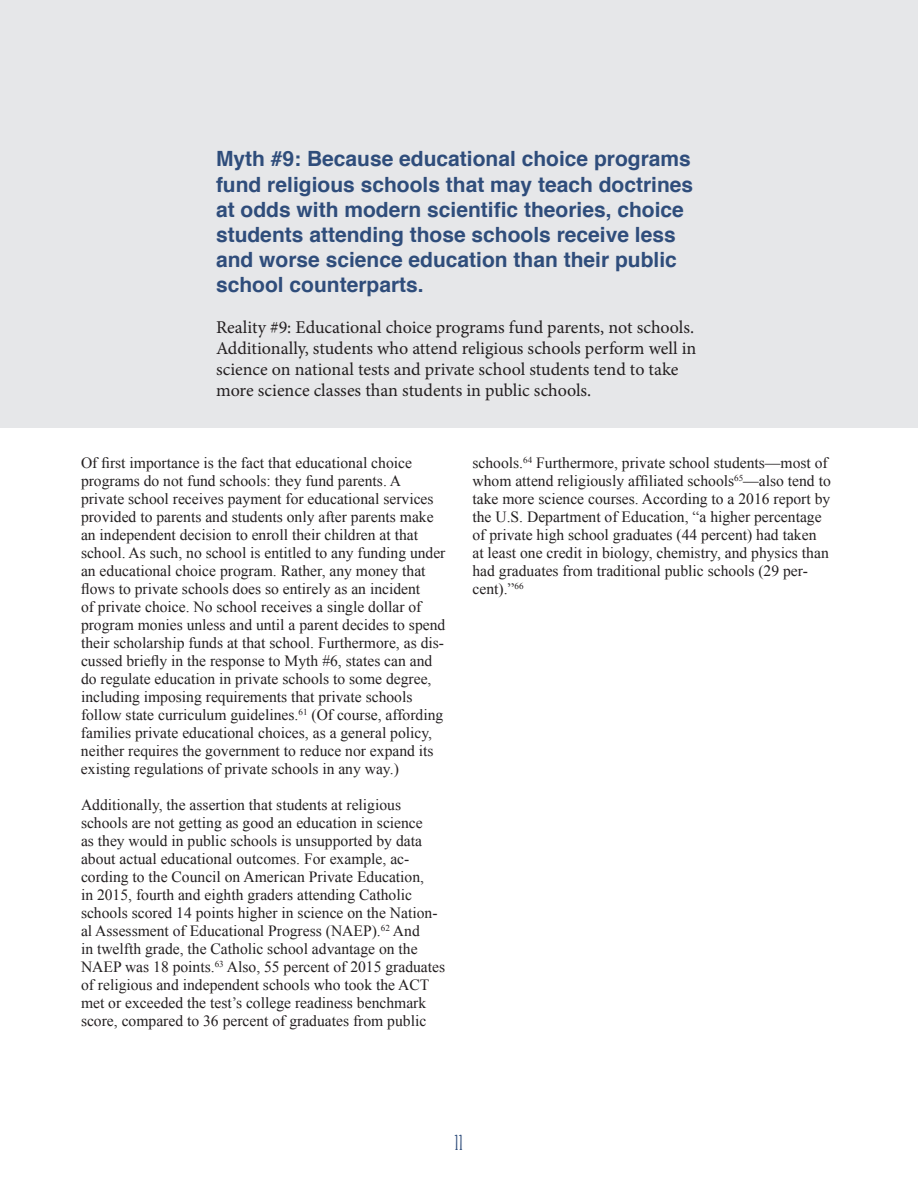
<style>
.page{position:relative;width:918px;height:1188px;background:#fff}
.page>*{position:absolute;margin:0;border:0;box-sizing:border-box;transform-origin:0 0}
.t1{font:700 21px/25.2px "Helvetica";color:#2f4d7b}
.t2{font:21px "Malam";color:#2f4d7b}
.t3{font:18px/20.7px "Minion Pro";letter-spacing:-.005em;color:#231f20}
.t4{font:15.6px/18px "Times New Roman";color:#231f20}
</style>
<div class="page">
<div style="left:0;top:0;width:918px;height:428px;background:#e6e7e9"></div>
<p class="t1" style="left:216px;top:147px;width:479px">Myth #9: Because educational choice programs fund religious schools that may teach doctrines at odds with modern scientific theories, choice students attending those schools receive less and worse science education than their public school counterparts.</p>
<p class="t3" style="left:216px;top:317px;width:482px">Reality #9: Educational choice programs fund parents, not schools.<br>Additionally, students who attend religious schools perform well in science on national tests and private school students tend to take more science classes than students in public schools.</p>
<p class="t4" style="left:81px;top:454px;width:366px">Of first importance is the fact that educational choice programs do not fund schools: they fund parents. A private school receives payment for educational services provided to parents and students only after parents make an independent decision to enroll their children at that school. As such, no school is entitled to any funding under an educational choice program. Rather, any money that flows to private schools does so entirely as an incident<br>of private choice. No school receives a single dollar of program monies unless and until a parent decides to spend their scholarship funds at that school. Furthermore, as dis&shy;cussed briefly in the response to Myth #6, states can and do regulate education in private schools to some degree, including imposing requirements that private schools follow state curriculum guidelines.<sup>61</sup> (Of course, affording families private educational choices, as a general policy, neither requires the government to reduce nor expand its existing regulations of private schools in any way.)</p>
<p class="t4" style="left:81px;top:796px;width:366px">Additionally, the assertion that students at religious schools are not getting as good an education in science<br>as they would in public schools is unsupported by data about actual educational outcomes. For example, ac&shy;cording to the Council on American Private Education,<br>in 2015, fourth and eighth graders attending Catholic schools scored 14 points higher in science on the Nation&shy;al Assessment of Educational Progress (NAEP).<sup>62</sup> And<br>in twelfth grade, the Catholic school advantage on the NAEP was 18 points.<sup>63</sup> Also, 55 percent of 2015 graduates of religious and independent schools who took the ACT met or exceeded the test’s college readiness benchmark score, compared to 36 percent of graduates from public</p>
<p class="t4" style="left:472px;top:454px;width:360px">schools.<sup>64</sup> Furthermore, private school students—most of whom attend religiously affiliated schools<sup>65</sup>—also tend to take more science courses. According to a 2016 report by the U.S. Department of Education, “a higher percentage of private high school graduates (44 percent) had taken at least one credit in biology, chemistry, and physics than had graduates from traditional public schools (29 per&shy;cent).”<sup>66</sup></p>
<h1 class="t2" style="left:455px;top:1134px;width:10px">11</h1>
</div>
